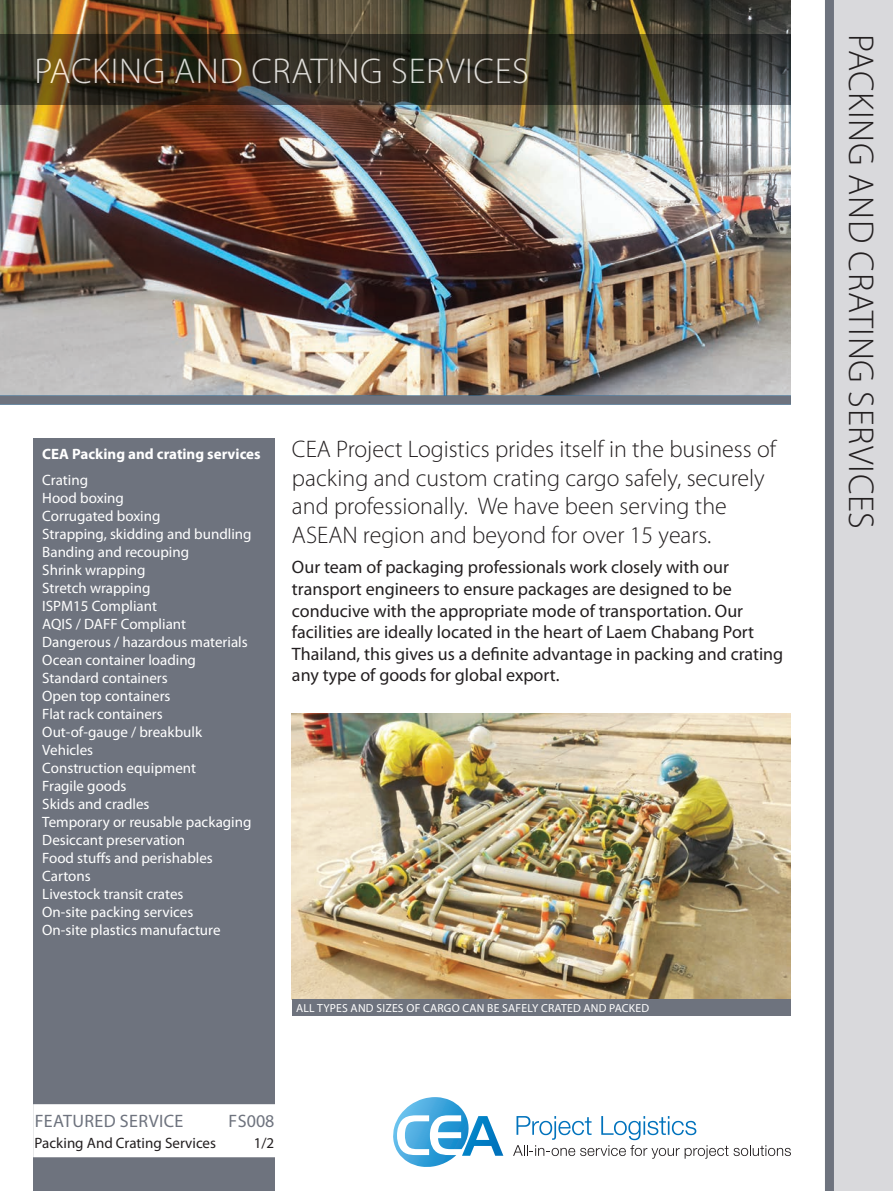
<style>
.page{position:relative;width:893px;height:1191px;background:#fff}
.page>*{position:absolute;margin:0;border:0;box-sizing:border-box;transform-origin:0 0}
.t1{font:300 36px "Myriad Pro";letter-spacing:.02em;color:#fff}
.Page_Header{font:300 36px "Myriad Pro";letter-spacing:.02em;color:#231f20}
.Section_intro{font:300 24px/28.8px "Myriad Pro";color:#231f20}
.t2{font:18px/21.6px "Myriad Pro";color:#231f20}
.t3{font:18px "Myriad Pro";letter-spacing:.02em;color:#6e737e}
.Sidebar_10pt_White{font:15px/18px "Myriad Pro";color:#fff}
.Sidebar_10pt_White-2{font:700 15px "Myriad Pro";color:#fff}
.Page_Number{font:15px "Myriad Pro";color:#231f20}
.t4{font:11.7px "Myriad Pro";letter-spacing:.02em;color:#fff}
</style>
<div class="page">
<img style="left:0;top:0;width:791px;height:395px">
<svg style="left:393px;top:1097px;width:110px;height:70px"></svg>
<svg style="left:513px;top:1116px;width:278px;height:42px"></svg>
<svg style="left:0;top:34px;width:791px;height:70px;background:#393326"></svg>
<div style="left:834px;top:0;width:59px;height:1191px;background:#d9d9dc"></div>
<div style="left:825px;top:0;width:9px;height:1191px;background:#6e737e"></div>
<div style="left:34px;top:439px;width:241px;height:752px;background:#6e737e"></div>
<div style="left:34px;top:1105px;width:241px;height:51px;background:#fff"></div>
<div style="left:33px;top:1104px;width:243px;height:53px;border:2px solid #fff"></div>
<div style="left:0;top:395px;width:791px;height:9px;background:#6e737e"></div>
<img style="left:292px;top:713px;width:499px;height:286px">
<div style="left:292px;top:999px;width:499px;height:16px;background:#6e737e"></div>
<h1 class="t1" style="left:34px;top:49px;width:496px">PACKING AND CRATING SERVICES</h1>
<p class="Sidebar_10pt_White-2" style="left:42px;top:444px;width:220px">CEA Packing and crating services</p>
<p class="Sidebar_10pt_White" style="left:42px;top:471px;width:211px">Crating<br>Hood boxing<br>Corrugated boxing<br>Strapping, skidding and bundling<br>Banding and recouping<br>Shrink wrapping<br>Stretch wrapping<br>ISPM15 Compliant<br>AQIS / DAFF Compliant<br>Dangerous / hazardous materials<br>Ocean container loading<br>Standard containers<br>Open top containers<br>Flat rack containers<br>Out-of-gauge / breakbulk<br>Vehicles<br>Construction equipment<br>Fragile goods<br>Skids and cradles<br>Temporary or reusable packaging<br>Desiccant preservation<br>Food stuffs and perishables<br>Cartons<br>Livestock transit crates<br>On-site packing services<br>On-site plastics manufacture</p>
<p class="Section_intro" style="left:292px;top:434px;width:486px">CEA Project Logistics prides itself in the business of packing and custom crating cargo safely, securely and professionally. We have been serving the ASEAN region and beyond for over 15 years.</p>
<p class="t2" style="left:292px;top:556px;width:493px">Our team of packaging professionals work closely with our transport engineers to ensure packages are designed to be conducive with the appropriate mode of transportation. Our facilities are ideally located in the heart of Laem Chabang Port Thailand, this gives us a definite advantage in packing and crating any type of goods for global export.</p>
<p class="t4" style="left:296px;top:1000px;width:354px">ALL TYPES AND SIZES OF CARGO CAN BE SAFELY CRATED AND PACKED</p>
<p class="t3" style="left:35px;top:1109px;width:150px">FEATURED SERVICE</p>
<p class="t3" style="left:229px;top:1109px;width:47px">FS008</p>
<p class="Page_Number" style="left:35px;top:1133px;width:183px">Packing And Crating Services</p>
<p class="Page_Number" style="left:254px;top:1133px;width:22px">1/2</p>
<p class="Page_Header" style="left:883px;top:34px;width:496px;rotate:90deg">PACKING AND CRATING SERVICES</p>
</div>
